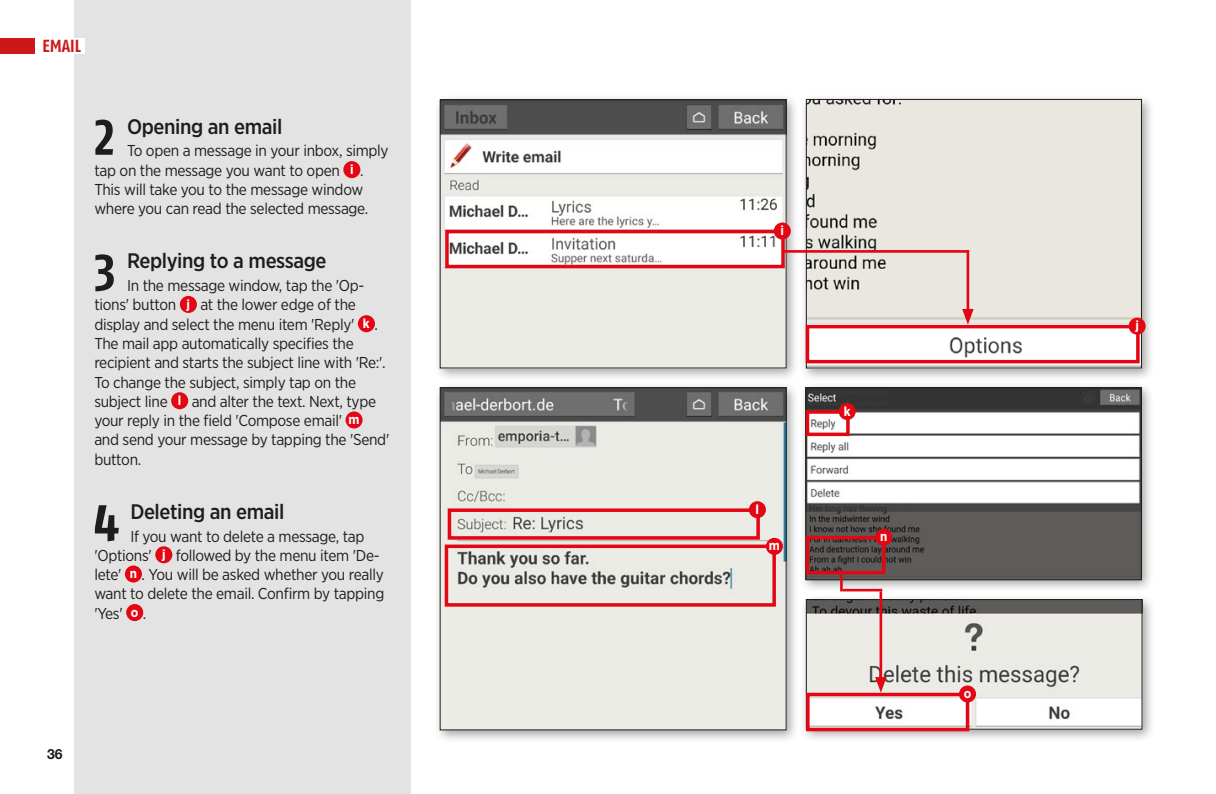
<style>
.page{position:relative;width:1216px;height:794px;background:#fff}
.page>*{position:absolute;margin:0;border:0;box-sizing:border-box;transform-origin:0 0}
.t1{font:700 52.5px "Fago Co Lf";color:#1d1d1b}
.t2{font:500 21px "Gotham Narrow";letter-spacing:-.02em;color:#1d1d1b}
.t3{font:700 17.5px "Fago Co Lf";color:#cd1719}
.t4{font:15.75px/19.2px "Gotham Narrow";letter-spacing:-.02em;color:#1d1d1b}
.t5{font:700 14px "Helvetica Neue LT Pro";color:#1d1d1b}
.t6{font:700 13.3px "Gotham Narrow";color:#fff}
.s1{font-weight:700;font-size:13.3px;color:#fff}
</style>
<div class="page">
<div style="left:433px;top:93px;width:366px;height:288px;background:#1d1d1b;opacity:.4"></div>
<img style="left:442px;top:101px;width:342px;height:265px">
<div style="left:440px;top:99px;width:346px;height:269px;border:1px solid #1d1d1b"></div>
<div style="left:433px;top:381px;width:366px;height:362px;background:#1d1d1b;opacity:.4"></div>
<img style="left:442px;top:389px;width:342px;height:339px">
<div style="left:440px;top:387px;width:346px;height:343px;border:1px solid #1d1d1b"></div>
<div style="left:799px;top:381px;width:355px;height:212px;background:#1d1d1b;opacity:.4"></div>
<img style="left:807px;top:389px;width:332px;height:189px">
<div style="left:805px;top:387px;width:336px;height:193px;border:1px solid #1d1d1b"></div>
<div style="left:800px;top:93px;width:354px;height:288px;background:#1d1d1b;opacity:.4"></div>
<img style="left:808px;top:101px;width:331px;height:265px">
<div style="left:806px;top:99px;width:335px;height:269px;border:1px solid #1d1d1b"></div>
<div style="left:800px;top:593px;width:355px;height:149px;background:#1d1d1b;opacity:.4"></div>
<img style="left:808px;top:601px;width:332px;height:126px">
<div style="left:806px;top:599px;width:336px;height:130px;border:1px solid #1d1d1b"></div>
<div style="left:74px;top:0;width:336px;height:794px;background:#e3e3e3"></div>
<div style="left:343px;top:161px;width:17px;height:17px;background:#e30613;border-radius:50%"></div>
<div style="left:180px;top:296px;width:17px;height:17px;background:#e30613;border-radius:50%"></div>
<div style="left:358px;top:315px;width:17px;height:17px;background:#e30613;border-radius:50%"></div>
<div style="left:171px;top:392px;width:17px;height:17px;background:#e30613;border-radius:50%"></div>
<div style="left:345px;top:411px;width:17px;height:17px;background:#e30613;border-radius:50%"></div>
<div style="left:155px;top:546px;width:17px;height:17px;background:#e30613;border-radius:50%"></div>
<div style="left:125px;top:565px;width:17px;height:17px;background:#e30613;border-radius:50%"></div>
<div style="left:126px;top:604px;width:17px;height:17px;background:#e30613;border-radius:50%"></div>
<div style="left:445px;top:230px;width:339px;height:38px;border:4px solid #e30613"></div>
<div style="left:805px;top:536px;width:80px;height:38px;border:4px solid #e30613"></div>
<div style="left:773px;top:222px;width:17px;height:17px;background:#e30613;border-radius:50%"></div>
<div style="left:875px;top:528px;width:17px;height:17px;background:#e30613;border-radius:50%"></div>
<div style="left:447px;top:508px;width:312px;height:31px;border:4px solid #e30613"></div>
<div style="left:748px;top:501px;width:18px;height:17px;background:#e30613;border-radius:50%"></div>
<div style="left:444px;top:544px;width:332px;height:62px;border:4px solid #e30613"></div>
<div style="left:766px;top:538px;width:17px;height:17px;background:#e30613;border-radius:50%"></div>
<div style="left:805px;top:325px;width:334px;height:38px;border:4px solid #e30613"></div>
<div style="left:1128px;top:317px;width:17px;height:18px;background:#e30613;border-radius:50%"></div>
<div style="left:805px;top:410px;width:44px;height:26px;border:4px solid #e30613"></div>
<div style="left:838px;top:403px;width:17px;height:17px;background:#e30613;border-radius:50%"></div>
<div style="left:806px;top:693px;width:163px;height:38px;border:4px solid #e30613"></div>
<div style="left:959px;top:685px;width:17px;height:17px;background:#e30613;border-radius:50%"></div>
<hr style="left:783px;top:250px;width:185px;height:3px;background:#e30613">
<hr style="left:966px;top:250px;width:3px;height:64px;background:#e30613">
<svg style="left:962px;top:309px;width:11px;height:16px"></svg>
<svg style="left:840px;top:574px;width:2px;height:17px"></svg>
<hr style="left:842px;top:589px;width:40px;height:2px;background:#e30613">
<hr style="left:879px;top:591px;width:3px;height:91px;background:#e30613">
<svg style="left:875px;top:677px;width:11px;height:16px"></svg>
<div style="left:0;top:38px;width:84px;height:16px;background:#fff"></div>
<div style="left:0;top:38px;width:35px;height:16px;background:#cd1719"></div>
<p class="t3" style="left:42px;top:36px;width:40px">EMAIL</p>
<h1 class="t1" style="left:94px;top:106px;width:22px">2</h1>
<h2 class="t2" style="left:127px;top:113px;width:157px">Opening an email</h2>
<p class="t4" style="left:94px;top:141px;width:296px;text-indent:33px">To open a message in your inbox, simply tap on the message you want to open <span class="s1">i</span> .<br>This will take you to the message window where you can read the selected message.</p>
<h1 class="t1" style="left:94px;top:240px;width:23px">3</h1>
<h2 class="t2" style="left:127px;top:248px;width:201px">Replying to a message</h2>
<p class="t4" style="left:94px;top:276px;width:296px;text-indent:33px">In the message window, tap the 'Op&shy;tions' button <span class="s1">j</span> at the lower edge of the display and select the menu item 'Reply' <span class="s1">k</span> .<br>The mail app automatically specifies the recipient and starts the subject line with 'Re:'.<br>To change the subject, simply tap on the subject line <span class="s1">l</span> and alter the text. Next, type your reply in the field 'Compose email' <span class="s1">m<br></span>and send your message by tapping the 'Send' button.</p>
<h1 class="t1" style="left:94px;top:491px;width:26px">4</h1>
<h2 class="t2" style="left:130px;top:498px;width:155px">Deleting an email</h2>
<p class="t4" style="left:94px;top:526px;width:291px;text-indent:36px">If you want to delete a message, tap 'Options' <span class="s1">j</span> followed by the menu item 'De&shy;lete' <span class="s1">n</span> . You will be asked whether you really want to delete the email. Confirm by tapping 'Yes' <span class="s1">o</span> .</p>
<p class="t5" style="left:47px;top:745px;width:17px">36</p>
<p class="t6" style="left:780px;top:222px;width:5px">i</p>
<p class="t6" style="left:755px;top:500px;width:5px">l</p>
<p class="t6" style="left:768px;top:537px;width:13px">m</p>
<p class="t6" style="left:843px;top:402px;width:8px">k</p>
<p class="t6" style="left:880px;top:528px;width:9px">n</p>
<p class="t6" style="left:963px;top:685px;width:9px">o</p>
<p class="t6" style="left:1135px;top:317px;width:5px">j</p>
</div>
